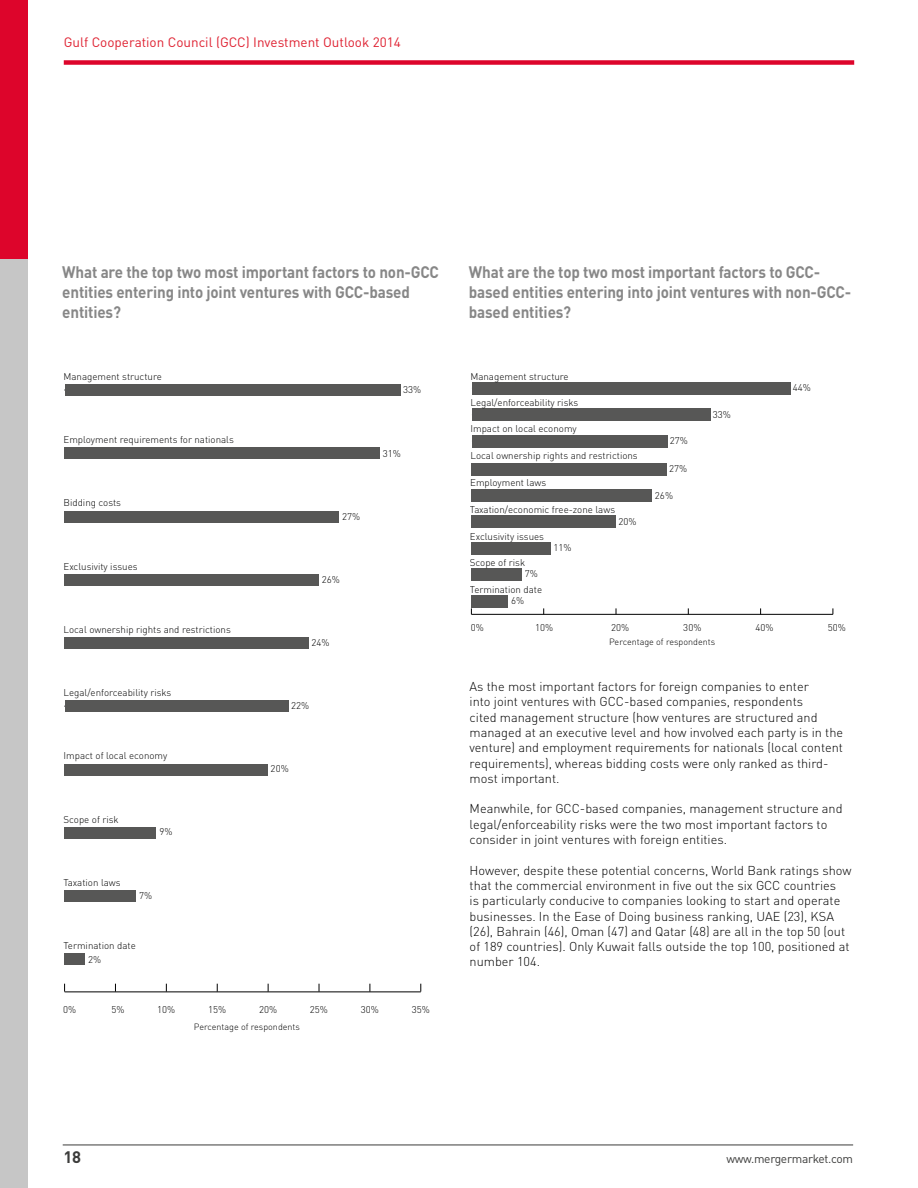
<style>
.page{position:relative;width:918px;height:1188px;background:#fff}
.page>*{position:absolute;margin:0;border:0;box-sizing:border-box;transform-origin:0 0}
.t1{font:700 16.5px/19.8px "DINOT";letter-spacing:-.01em;color:#878787;scale:.92 1}
.t2{font:700 16.5px "DINOT";color:#3c3c3b}
.t3{font:13.5px "DINOT";color:#df2232}
.t4{font:300 12.75px/15.3px "DINOT";color:#000}
.t5{font:12px "DINOT";letter-spacing:-.025em;color:#3c3c3b}
.t6{font:300 9.75px "DINOT";color:#000}
.t7{font:300 9px "DINOT";color:#000}
</style>
<div class="page">
<div style="left:0;top:0;width:28px;height:259px;background:#dd052b"></div>
<div style="left:0;top:259px;width:28px;height:929px;background:#c6c6c6"></div>
<div style="left:64px;top:60px;width:790px;height:5px;background:#dd052b"></div>
<hr style="left:63px;top:1145px;width:790px;height:1px;background:#3c3c3b">
<hr style="left:65px;top:992px;width:356px;height:1px;background:#000">
<div style="left:65px;top:384px;width:335px;height:12px;background:#575756"></div>
<div style="left:65px;top:447px;width:315px;height:12px;background:#575756"></div>
<div style="left:65px;top:511px;width:274px;height:11px;background:#575756"></div>
<div style="left:65px;top:574px;width:254px;height:12px;background:#575756"></div>
<div style="left:65px;top:637px;width:244px;height:12px;background:#575756"></div>
<div style="left:65px;top:700px;width:223px;height:12px;background:#575756"></div>
<div style="left:65px;top:764px;width:203px;height:11px;background:#575756"></div>
<div style="left:65px;top:827px;width:91px;height:12px;background:#575756"></div>
<div style="left:65px;top:890px;width:71px;height:12px;background:#575756"></div>
<div style="left:65px;top:953px;width:20px;height:12px;background:#575756"></div>
<hr style="left:471px;top:614px;width:362px;height:1px;background:#000">
<div style="left:472px;top:382px;width:318px;height:12px;background:#575756"></div>
<div style="left:472px;top:409px;width:239px;height:12px;background:#575756"></div>
<div style="left:472px;top:435px;width:195px;height:12px;background:#575756"></div>
<div style="left:471px;top:463px;width:196px;height:12px;background:#575756"></div>
<div style="left:471px;top:489px;width:181px;height:13px;background:#575756"></div>
<div style="left:471px;top:516px;width:145px;height:12px;background:#575756"></div>
<div style="left:471px;top:542px;width:80px;height:12px;background:#575756"></div>
<div style="left:471px;top:569px;width:51px;height:12px;background:#575756"></div>
<div style="left:471px;top:595px;width:37px;height:12px;background:#575756"></div>
<p class="t3" style="left:64px;top:34px;width:339px">Gulf Cooperation Council (GCC) Investment Outlook 2014</p>
<p class="t1" style="left:62px;top:262px;width:411px">What are the top two most important factors to non-GCC entities entering into joint ventures with GCC-based entities?</p>
<p class="t1" style="left:469px;top:262px;width:417px">What are the top two most important factors to GCC&shy;based entities entering into joint ventures with non-GCC&shy;based entities?</p>
<p class="t6" style="left:64px;top:370px;width:100px">Management structure</p>
<p class="t6" style="left:64px;top:434px;width:172px">Employment requirements for nationals</p>
<p class="t6" style="left:64px;top:497px;width:59px">Bidding costs</p>
<p class="t6" style="left:64px;top:560px;width:76px">Exclusivity issues</p>
<p class="t6" style="left:64px;top:623px;width:169px">Local ownership rights and restrictions</p>
<p class="t6" style="left:64px;top:687px;width:109px">Legal/enforceability risks</p>
<p class="t6" style="left:64px;top:750px;width:105px">Impact of local economy</p>
<p class="t6" style="left:64px;top:813px;width:57px">Scope of risk</p>
<p class="t6" style="left:160px;top:826px;width:15px">9%</p>
<p class="t6" style="left:64px;top:876px;width:59px">Taxation laws</p>
<p class="t6" style="left:139px;top:890px;width:15px">7%</p>
<p class="t6" style="left:64px;top:940px;width:74px">Termination date</p>
<p class="t6" style="left:88px;top:953px;width:15px">2%</p>
<p class="t6" style="left:342px;top:510px;width:20px">27%</p>
<p class="t6" style="left:322px;top:574px;width:20px">26%</p>
<p class="t6" style="left:312px;top:637px;width:20px">24%</p>
<p class="t6" style="left:291px;top:700px;width:20px">22%</p>
<p class="t6" style="left:271px;top:763px;width:20px">20%</p>
<p class="t6" style="left:403px;top:384px;width:20px">33%</p>
<p class="t6" style="left:383px;top:448px;width:20px">31%</p>
<p class="t6" style="left:63px;top:1004px;width:15px">0%</p>
<p class="t6" style="left:111px;top:1004px;width:15px">5%</p>
<p class="t6" style="left:157px;top:1004px;width:20px">10%</p>
<p class="t6" style="left:208px;top:1004px;width:20px">15%</p>
<p class="t6" style="left:259px;top:1004px;width:20px">20%</p>
<p class="t6" style="left:310px;top:1004px;width:20px">25%</p>
<p class="t6" style="left:361px;top:1004px;width:20px">30%</p>
<p class="t6" style="left:412px;top:1004px;width:20px">35%</p>
<p class="t7" style="left:194px;top:1021px;width:108px">Percentage of respondents</p>
<p class="t6" style="left:470px;top:370px;width:100px">Management structure</p>
<p class="t6" style="left:470px;top:396px;width:109px">Legal/enforceability risks</p>
<p class="t6" style="left:470px;top:423px;width:108px">Impact on local economy</p>
<p class="t6" style="left:470px;top:449px;width:169px">Local ownership rights and restrictions</p>
<p class="t6" style="left:470px;top:477px;width:78px">Employment laws</p>
<p class="t6" style="left:470px;top:504px;width:147px">Taxation/economic free-zone laws</p>
<p class="t6" style="left:470px;top:530px;width:76px">Exclusivity issues</p>
<p class="t6" style="left:470px;top:557px;width:57px">Scope of risk</p>
<p class="t6" style="left:525px;top:568px;width:15px">7%</p>
<p class="t6" style="left:470px;top:583px;width:74px">Termination date</p>
<p class="t6" style="left:511px;top:595px;width:15px">6%</p>
<p class="t6" style="left:554px;top:542px;width:20px">11%</p>
<p class="t6" style="left:618px;top:516px;width:20px">20%</p>
<p class="t6" style="left:670px;top:435px;width:20px">27%</p>
<p class="t6" style="left:669px;top:463px;width:20px">27%</p>
<p class="t6" style="left:655px;top:490px;width:20px">26%</p>
<p class="t6" style="left:713px;top:408px;width:20px">33%</p>
<p class="t6" style="left:793px;top:382px;width:20px">44%</p>
<p class="t6" style="left:471px;top:621px;width:15px">0%</p>
<p class="t6" style="left:535px;top:621px;width:20px">10%</p>
<p class="t6" style="left:611px;top:621px;width:20px">20%</p>
<p class="t6" style="left:683px;top:621px;width:20px">30%</p>
<p class="t6" style="left:756px;top:621px;width:20px">40%</p>
<p class="t6" style="left:828px;top:621px;width:20px">50%</p>
<p class="t7" style="left:609px;top:636px;width:108px">Percentage of respondents</p>
<p class="t4" style="left:470px;top:679px;width:375px">As the most important factors for foreign companies to enter<br>into joint ventures with GCC-based companies, respondents<br>cited management structure (how ventures are structured and managed at an executive level and how involved each party is in the venture) and employment requirements for nationals (local content requirements), whereas bidding costs were only ranked as third&shy;most important.</p>
<p class="t4" style="left:470px;top:801px;width:375px">Meanwhile, for GCC-based companies, management structure and legal/enforceability risks were the two most important factors to consider in joint ventures with foreign entities.</p>
<p class="t4" style="left:470px;top:862px;width:383px">However, despite these potential concerns, World Bank ratings show that the commercial environment in five out the six GCC countries<br>is particularly conducive to companies looking to start and operate businesses. In the Ease of Doing business ranking, UAE (23), KSA (26), Bahrain (46), Oman (47) and Qatar (48) are all in the top 50 (out of 189 countries). Only Kuwait falls outside the top 100, positioned at number 104.</p>
<p class="t2" style="left:63px;top:1146px;width:19px">18</p>
<p class="t5" style="left:726px;top:1151px;width:128px">www.mergermarket.com</p>
</div>
